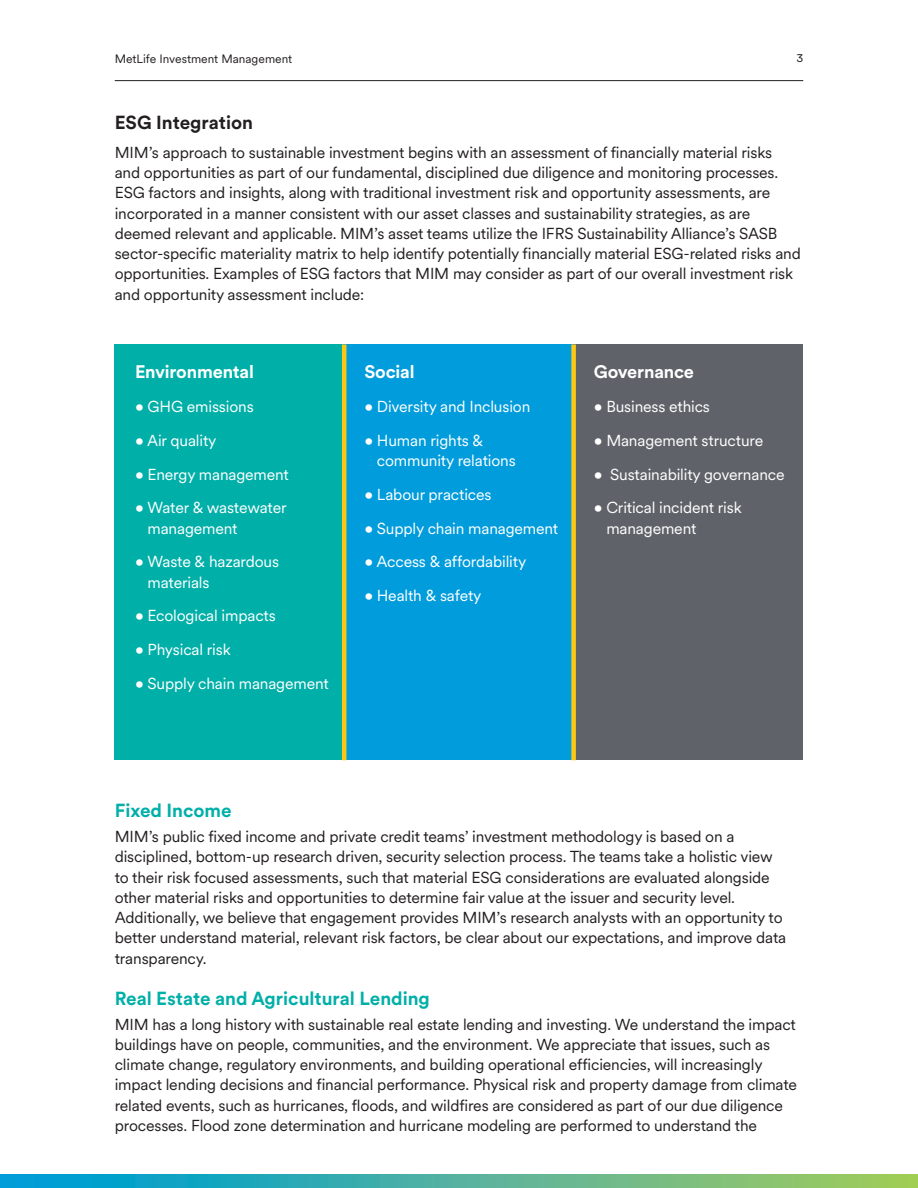
<style>
.page{position:relative;width:918px;height:1188px;background:#fff}
.page>*{position:absolute;margin:0;border:0;box-sizing:border-box;transform-origin:0 0}
.t1{font:700 18.75px "Met Life Circular";color:#00afa8}
.t2{font:700 18.75px "Met Life Circular";color:#231f20}
.t3{font:700 18px "Met Life Circular";letter-spacing:-.01em;color:#fff}
.t4{font:15.75px/20.2px "Met Life Circular";letter-spacing:-.01em;color:#231f20}
.t5{font:15.75px/20.2px "Met Life Circular";letter-spacing:-.01em;color:#fff}
.t6{font:12px "Met Life Circular";color:#231f20}
</style>
<div class="page">
<hr style="left:115px;top:80px;width:688px;height:1px;background:#231f20">
<svg style="left:0;top:1174px;width:918px;height:14px;background:#4db29d"></svg>
<div style="left:115px;top:345px;width:229px;height:415px;background:#00afa8"></div>
<div style="left:574px;top:345px;width:229px;height:415px;background:#5f6369"></div>
<div style="left:344px;top:345px;width:230px;height:415px;background:#009cdc"></div>
<hr style="left:342px;top:345px;width:4px;height:415px;background:#fec713">
<div style="left:571px;top:345px;width:5px;height:415px;background:#fec713"></div>
<p class="t6" style="left:115px;top:51px;width:179px">MetLife Investment Management</p>
<p class="t6" style="left:796px;top:50px;width:8px">3</p>
<p class="t2" style="left:115px;top:109px;width:140px">ESG Integration</p>
<p class="t4" style="left:115px;top:142px;width:688px">MIM’s approach to sustainable investment begins with an assessment of financially material risks and opportunities as part of our fundamental, disciplined due diligence and monitoring processes.<br>ESG factors and insights, along with traditional investment risk and opportunity assessments, are incorporated in a manner consistent with our asset classes and sustainability strategies, as are deemed relevant and applicable. MIM’s asset teams utilize the IFRS Sustainability Alliance’s SASB sector-specific materiality matrix to help identify potentially financially material ESG-related risks and opportunities. Examples of ESG factors that MIM may consider as part of our overall investment risk and opportunity assessment include:</p>
<p class="t3" style="left:135px;top:360px;width:120px">Environmental</p>
<p class="t5" style="left:135px;top:396px;width:120px">• GHG emissions</p>
<p class="t5" style="left:135px;top:429px;width:83px">• Air quality</p>
<p class="t5" style="left:135px;top:463px;width:155px">• Energy management</p>
<p class="t5" style="left:148px;top:497px;width:141px;text-indent:-13px">• Water &amp; wastewater management</p>
<p class="t5" style="left:148px;top:551px;width:133px;text-indent:-13px">• Waste &amp; hazardous materials</p>
<p class="t5" style="left:135px;top:605px;width:142px">• Ecological impacts</p>
<p class="t5" style="left:135px;top:639px;width:97px">• Physical risk</p>
<p class="t5" style="left:135px;top:673px;width:195px">• Supply chain management</p>
<p class="t3" style="left:364px;top:360px;width:52px">Social</p>
<p class="t5" style="left:364px;top:396px;width:167px">• Diversity and Inclusion</p>
<p class="t5" style="left:377px;top:429px;width:140px;text-indent:-13px">• Human rights &amp; community relations</p>
<p class="t5" style="left:364px;top:483px;width:129px">• Labour practices</p>
<p class="t5" style="left:364px;top:517px;width:195px">• Supply chain management</p>
<p class="t5" style="left:364px;top:551px;width:163px">• Access &amp; affordability</p>
<p class="t5" style="left:364px;top:585px;width:119px">• Health &amp; safety</p>
<p class="t3" style="left:594px;top:360px;width:102px">Governance</p>
<p class="t5" style="left:594px;top:396px;width:118px">• Business ethics</p>
<p class="t5" style="left:594px;top:429px;width:171px">• Management structure</p>
<p class="t5" style="left:594px;top:463px;width:192px">• Sustainability governance</p>
<p class="t5" style="left:606px;top:497px;width:137px;text-indent:-13px">• Critical incident risk management</p>
<p class="t1" style="left:115px;top:798px;width:118px">Fixed Income</p>
<p class="t4" style="left:115px;top:826px;width:673px">MIM’s public fixed income and private credit teams’ investment methodology is based on a disciplined, bottom-up research driven, security selection process. The teams take a holistic view to their risk focused assessments, such that material ESG considerations are evaluated alongside other material risks and opportunities to determine fair value at the issuer and security level.<br>Additionally, we believe that engagement provides MIM’s research analysts with an opportunity to better understand material, relevant risk factors, be clear about our expectations, and improve data transparency.</p>
<p class="t1" style="left:115px;top:985px;width:317px">Real Estate and Agricultural Lending</p>
<p class="t4" style="left:115px;top:1013px;width:684px">MIM has a long history with sustainable real estate lending and investing. We understand the impact buildings have on people, communities, and the environment. We appreciate that issues, such as climate change, regulatory environments, and building operational efficiencies, will increasingly impact lending decisions and financial performance. Physical risk and property damage from climate related events, such as hurricanes, floods, and wildfires are considered as part of our due diligence processes. Flood zone determination and hurricane modeling are performed to understand the</p>
</div>
